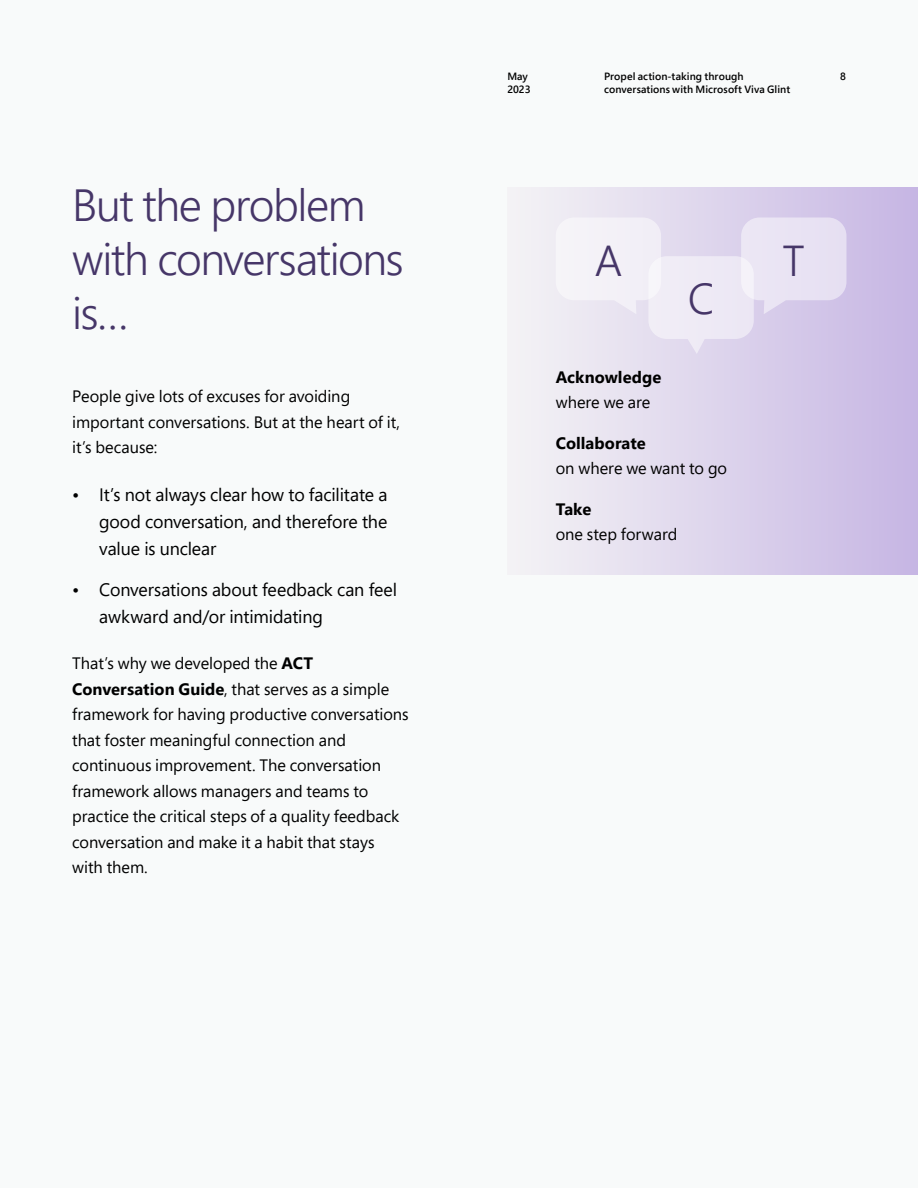
<style>
.page{position:relative;width:918px;height:1188px;background:#f8fafa}
.page>*{position:absolute;margin:0;border:0;box-sizing:border-box;transform-origin:0 0}
.H2{font:300 45px/54px "Segoe Pro";letter-spacing:-.03em;color:#463668}
.H4{font:300 43.2px "Segoe Pro";color:#463668}
.t1{font:18px/27px "Segoe Pro";letter-spacing:-.005em;color:#000;text-align:justify}
.Body_copy{font:16.5px/25.5px "Segoe Pro";color:#000}
.Body_copy-2{font:700 16.5px/25.5px "Segoe Pro";letter-spacing:.005em;color:#000}
.Page_Header{font:600 10.5px/13.5px "Segoe Pro";letter-spacing:.005em;color:#000}
.Page{font:600 10.5px "Segoe Pro";color:#000}
.s1{font-weight:700}
.s2{font-weight:400}
</style>
<div class="page">
<div style="left:507px;top:188px;width:411px;height:386px;background:linear-gradient(to right,#f4f4f5,#c6b6e4)"></div>
<svg style="left:556px;top:218px;width:290px;height:136px"></svg>
<p class="H2" style="left:72px;top:177px;width:333px">But the problem with conversations is…</p>
<p class="Body_copy" style="left:72px;top:383px;width:329px">People give lots of excuses for avoiding important conversations. But at the heart of it, it’s because:</p>
<p class="t1" style="left:99px;top:481px;width:290px;text-indent:-27px">• It’s not always clear how to facilitate a good conversation, and therefore the value is unclear</p>
<p class="t1" style="left:99px;top:575px;width:299px;text-indent:-27px">• Conversations about feedback can feel awkward and/or intimidating</p>
<p class="Body_copy" style="left:72px;top:650px;width:338px">That’s why we developed the <span class="s1">ACT Conversation Guide</span>, that serves as a simple framework for having productive conversations that foster meaningful connection and continuous improvement. The conversation framework allows managers and teams to practice the critical steps of a quality feedback conversation and make it a habit that stays with them.</p>
<p class="Page_Header" style="left:507px;top:69px;width:25px">May<br>2023</p>
<p class="Page_Header" style="left:604px;top:69px;width:188px">Propel action-taking through conversations with Microsoft Viva Glint</p>
<p class="Page" style="left:840px;top:69px;width:7px">8</p>
<p class="H4" style="left:595px;top:231px;width:29px">A</p>
<p class="H4" style="left:688px;top:269px;width:28px">C</p>
<p class="Body_copy-2" style="left:556px;top:364px;width:107px">Acknowledge <span class="s2">where we are</span></p>
<p class="Body_copy" style="left:556px;top:430px;width:173px"><span class="s1">Collaborate<br></span>on where we want to go</p>
<p class="Body_copy" style="left:556px;top:496px;width:123px"><span class="s1">Take<br></span>one step forward</p>
<p class="H4" style="left:783px;top:231px;width:24px">T</p>
</div>
